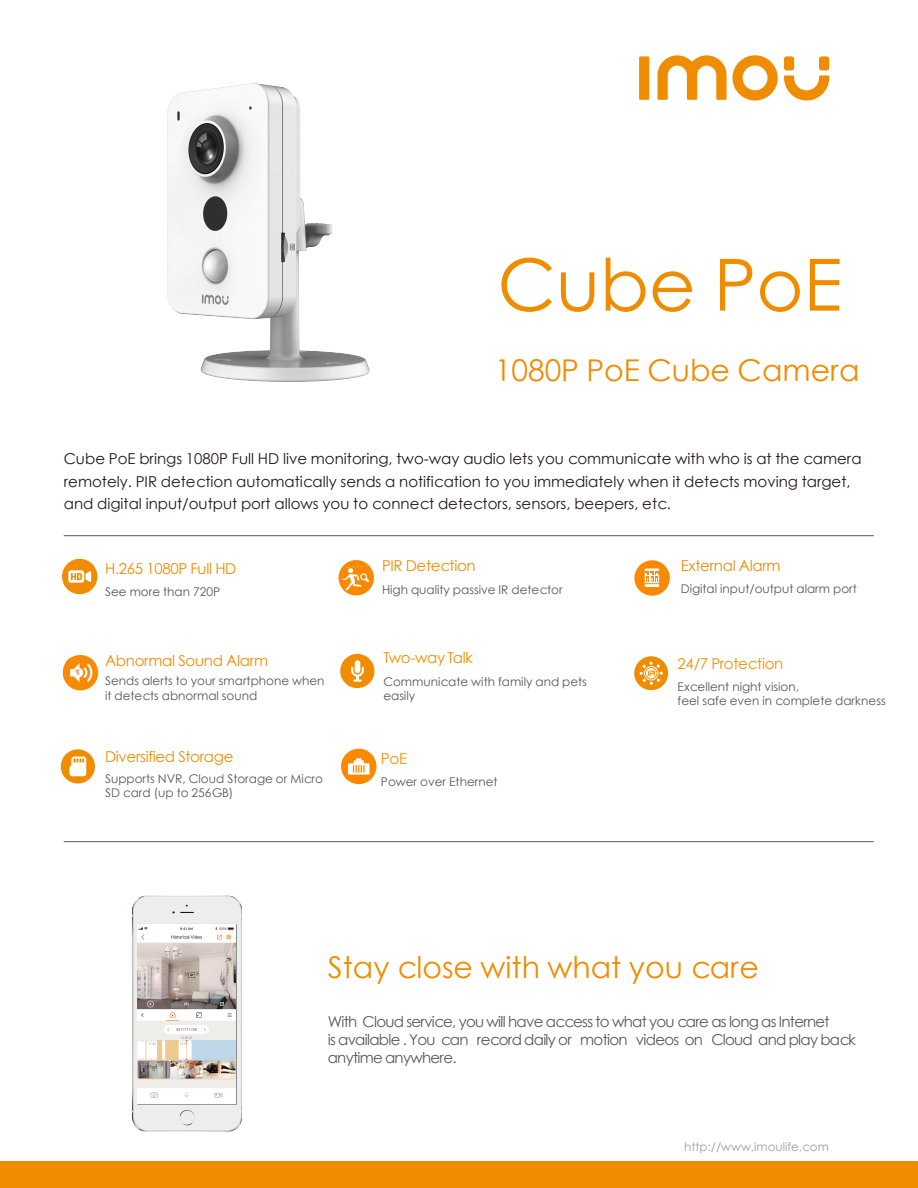
<style>
.page{position:relative;width:918px;height:1188px;background:#fff}
.page>*{position:absolute;margin:0;border:0;box-sizing:border-box;transform-origin:0 0}
.t1{font:72px "ST Xihei";color:#f08c00}
.t2{font:30px "ST Xihei";color:#f08c00}
.t3{font:15px/22.5px "ST Xihei";color:#231815}
.t4{font:15px/18px "ST Xihei";letter-spacing:-.05em;color:#595757}
.t5{font:15px "ST Xihei";letter-spacing:-.02em;color:#f08c00}
.t6{font:15px "ST Xihei";letter-spacing:-.02em;color:#f58f00}
.t7{font:12px/14.4px "ST Xihei";color:#595757}
.t8{font:11.85px "ST Xihei";color:#999da0}
</style>
<div class="page">
<hr style="left:64px;top:841px;width:810px;height:1px;background:#595757">
<hr style="left:64px;top:535px;width:810px;height:1px;background:#595757">
<img style="left:132px;top:896px;width:110px;height:235px">
<svg style="left:137px;top:924px;width:100px;height:181px"></svg>
<img style="left:138px;top:927px;width:98px;height:172px">
<hr style="left:138px;top:924px;width:98px;height:3px;background:#fff">
<div style="left:138px;top:1099px;width:98px;height:5px;background:#fff"></div>
<div style="left:0;top:1161px;width:918px;height:27px;background:#f08c00"></div>
<div style="left:639px;top:56px;width:10px;height:44px;background:#f08c00"></div>
<div style="left:784px;top:56px;width:10px;height:14px;background:#f08c00;border-radius:3px"></div>
<div style="left:819px;top:56px;width:10px;height:14px;background:#f08c00;border-radius:3px"></div>
<svg style="left:784px;top:75px;width:45px;height:26px"></svg>
<svg style="left:657px;top:55px;width:121px;height:46px"></svg>
<div style="left:62px;top:559px;width:35px;height:35px;background:#f08c00;border-radius:50%"></div>
<svg style="left:68px;top:570px;width:23px;height:13px"></svg>
<div style="left:340px;top:654px;width:34px;height:34px;background:#f08c00;border-radius:50%"></div>
<svg style="left:351px;top:660px;width:13px;height:22px"></svg>
<div style="left:61px;top:749px;width:34px;height:35px;background:#f08c00;border-radius:50%"></div>
<svg style="left:69px;top:756px;width:17px;height:20px"></svg>
<div style="left:634px;top:656px;width:34px;height:34px;background:#f08c00;border-radius:50%"></div>
<svg style="left:639px;top:661px;width:24px;height:24px"></svg>
<svg style="left:62px;top:655px;width:36px;height:35px"></svg>
<svg style="left:338px;top:560px;width:36px;height:35px"></svg>
<svg style="left:634px;top:560px;width:36px;height:36px"></svg>
<svg style="left:341px;top:749px;width:35px;height:35px"></svg>
<img style="left:167px;top:83px;width:203px;height:299px">
<h1 class="t1" style="left:498px;top:234px;width:346px">Cube PoE</h1>
<h2 class="t2" style="left:495px;top:348px;width:366px">1080P PoE Cube Camera</h2>
<p class="t3" style="left:64px;top:447px;width:799px">Cube PoE brings 1080P Full HD live monitoring, two-way audio lets you communicate with who is at the camera remotely. PIR detection automatically sends a notification to you immediately when it detects moving target, and digital input/output port allows you to connect detectors, sensors, beepers, etc.</p>
<p class="t5" style="left:105px;top:558px;width:133px">H.265 1080P Full HD</p>
<p class="t5" style="left:382px;top:555px;width:95px">PIR Detection</p>
<p class="t5" style="left:681px;top:555px;width:101px">External Alarm</p>
<p class="t7" style="left:105px;top:584px;width:117px">See more than 720P</p>
<p class="t7" style="left:382px;top:582px;width:182px">High quality passive IR detector</p>
<p class="t7" style="left:681px;top:582px;width:178px">Digital input/output alarm port</p>
<p class="t5" style="left:105px;top:650px;width:164px">Abnormal Sound Alarm</p>
<p class="t5" style="left:383px;top:647px;width:91px">Two-way Talk</p>
<p class="t6" style="left:678px;top:653px;width:107px">24/7 Protection</p>
<p class="t7" style="left:105px;top:673px;width:221px">Sends alerts to your smartphone when it detects abnormal sound</p>
<p class="t7" style="left:383px;top:674px;width:205px">Communicate with family and pets easily</p>
<p class="t7" style="left:678px;top:680px;width:210px;line-height:14px">Excellent night vision,<br>feel safe even in complete darkness</p>
<p class="t5" style="left:105px;top:745px;width:130px">Diversified Storage</p>
<p class="t6" style="left:381px;top:747px;width:28px">PoE</p>
<p class="t7" style="left:105px;top:771px;width:220px">Supports NVR, Cloud Storage or Micro<br>SD card (up to 256GB)</p>
<p class="t7" style="left:381px;top:774px;width:118px">Power over Ethernet</p>
<h2 class="t2" style="left:328px;top:946px;width:433px">Stay close with what you care</h2>
<p class="t4" style="left:328px;top:1013px;width:530px">With Cloud service, you will have access to what you care as long as Internet<br>is available . You can record daily or motion videos on Cloud and play back anytime anywhere.</p>
<p class="t8" style="left:684px;top:1139px;width:146px">http://www.imoulife.com</p>
</div>
